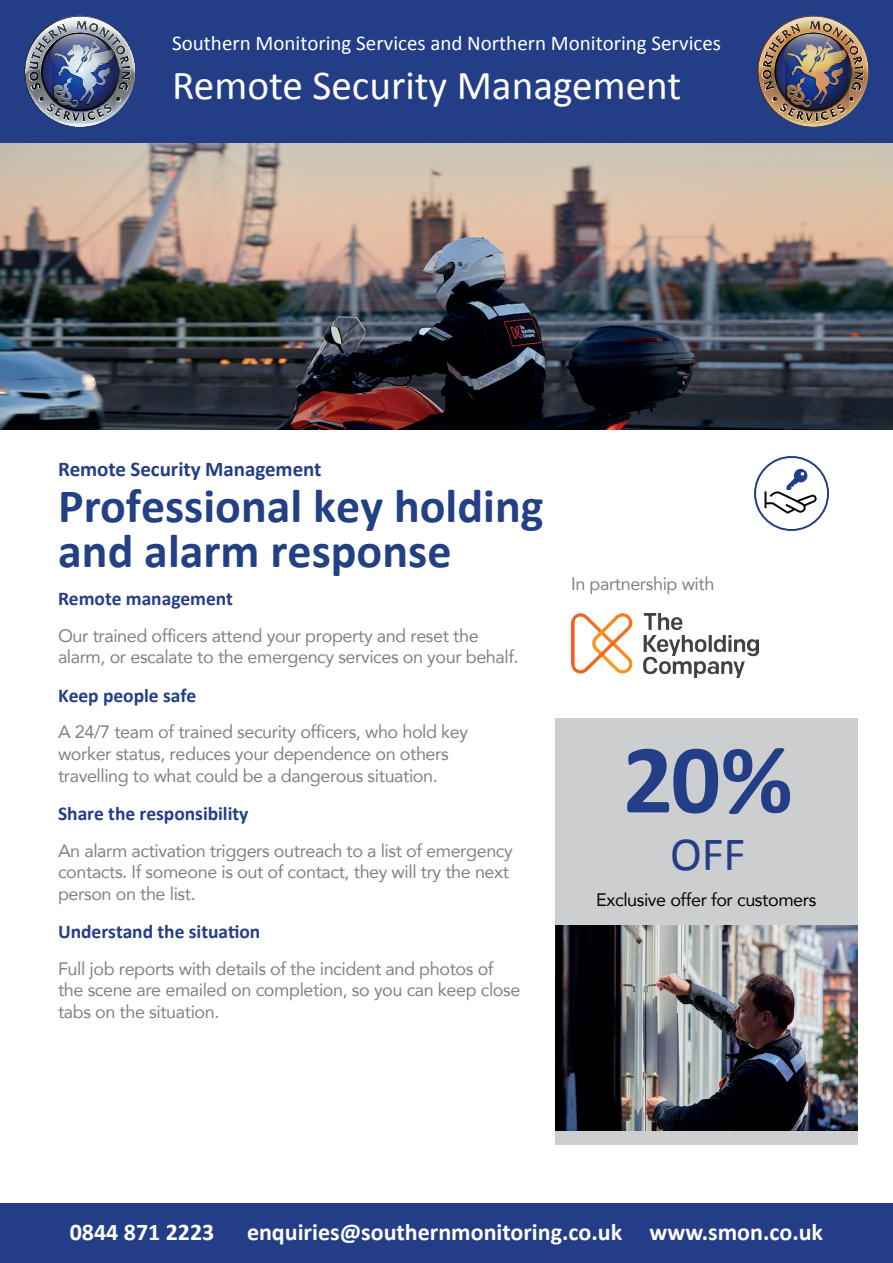
<style>
.page{position:relative;width:893px;height:1263px;background:#fff}
.page>*{position:absolute;margin:0;border:0;box-sizing:border-box;transform-origin:0 0}
.t1{font:700 99px "Calibri";color:#243d87}
.t2{font:700 48px/45px "Calibri";color:#224083}
.t3{font:48px "Calibri";color:#243d87}
.t4{font:41.25px "Calibri";color:#fff}
.t5{font:700 24px "Calibri";color:#fff}
.t6{font:21px "Calibri";color:#fff}
.t7{font:700 21px "Calibri";letter-spacing:-.005em;color:#243d87}
.t8{font:700 19.5px "Calibri";color:#243d87}
.t9{font:18px/21.6px "Avenir";letter-spacing:-.025em;color:#808385}
.t10{font:18px "Avenir";letter-spacing:-.025em;color:#040503}
</style>
<div class="page">
<div style="left:0;top:0;width:893px;height:143px;background:#243d87"></div>
<img style="left:0;top:144px;width:893px;height:285px">
<img style="left:571px;top:613px;width:187px;height:65px">
<div style="left:754px;top:456px;width:75px;height:75px;border:2px solid #243d87;border-radius:50%"></div>
<svg style="left:764px;top:469px;width:53px;height:45px"></svg>
<div style="left:555px;top:718px;width:303px;height:427px;background:#cccecf"></div>
<img style="left:555px;top:926px;width:303px;height:204px">
<svg style="left:24px;top:16px;width:111px;height:111px"></svg>
<img style="left:41px;top:34px;width:77px;height:57px;border-radius:50%">
<img style="left:757px;top:16px;width:111px;height:111px">
<img style="left:775px;top:33px;width:76px;height:58px;border-radius:50%">
<div style="left:0;top:1203px;width:893px;height:60px;background:#243d87"></div>
<p class="t6" style="left:172px;top:30px;width:550px">Southern Monitoring Services and Northern Monitoring Services</p>
<h3 class="t4" style="left:172px;top:60px;width:511px">Remote Security Management</h3>
<p class="t7" style="left:58px;top:455px;width:265px">Remote Security Management</p>
<h2 class="t2" style="left:58px;top:484px;width:487px">Professional key holding and alarm response</h2>
<p class="t8" style="left:58px;top:586px;width:177px">Remote management</p>
<p class="t9" style="left:58px;top:624px;width:462px">Our trained officers attend your property and reset the alarm, or escalate to the emergency services on your behalf.</p>
<p class="t8" style="left:58px;top:683px;width:140px">Keep people safe</p>
<p class="t9" style="left:58px;top:721px;width:412px">A 24/7 team of trained security officers, who hold key worker status, reduces your dependence on others travelling to what could be a dangerous situation.</p>
<p class="t8" style="left:58px;top:801px;width:192px">Share the responsibility</p>
<p class="t9" style="left:58px;top:839px;width:456px">An alarm activation triggers outreach to a list of emergency contacts. If someone is out of contact, they will try the next person on the list.</p>
<p class="t8" style="left:58px;top:919px;width:204px">Understand the situation</p>
<p class="t9" style="left:58px;top:957px;width:464px">Full job reports with details of the incident and photos of the scene are emailed on completion, so you can keep close tabs on the situation.</p>
<p class="t9" style="left:571px;top:572px;width:145px">In partnership with</p>
<h1 class="t1" style="left:623px;top:716px;width:171px">20%</h1>
<h2 class="t3" style="left:670px;top:824px;width:77px">OFF</h2>
<p class="t10" style="left:596px;top:885px;width:222px">Exclusive offer for customers</p>
<h3 class="t5" style="left:70px;top:1216px;width:146px">0844 871 2223</h3>
<h3 class="t5" style="left:247px;top:1216px;width:578px">enquiries@southernmonitoring.co.uk www.smon.co.uk</h3>
</div>
